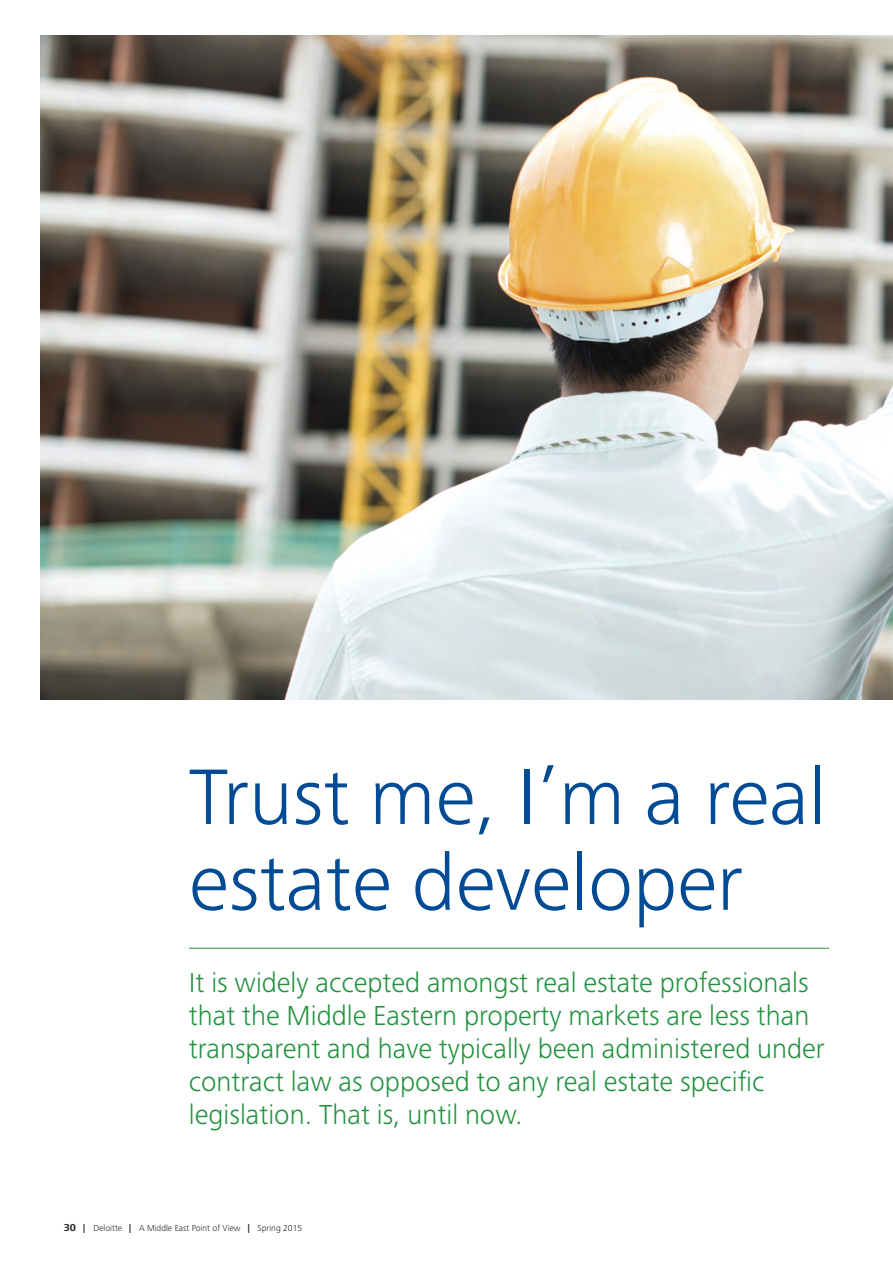
<style>
.page{position:relative;width:893px;height:1263px;background:#fff}
.page>*{position:absolute;margin:0;border:0;box-sizing:border-box;transform-origin:0 0}
.t1{font:300 81.45px/85.8px "Frutiger Next Pro";color:#014a94}
.t2{font:300 28.5px/33px "Frutiger Next Pro";color:#1f913e}
.t3{font:300 9px "Frutiger Next Pro";color:#231f20}
.s1{font-weight:700;font-size:10.5px}
.s2{font-weight:700}
</style>
<div class="page">
<img style="left:41px;top:36px;width:852px;height:664px">
<hr style="left:189px;top:948px;width:640px;height:1px;background:#1f913e">
<h1 class="t1" style="left:189px;top:763px;width:639px">Trust me, I’m a real estate developer</h1>
<p class="t2" style="left:189px;top:969px;width:637px">It is widely accepted amongst real estate professionals that the Middle Eastern property markets are less than transparent and have typically been administered under contract law as opposed to any real estate specific legislation. That is, until now.</p>
<p class="t3" style="left:64px;top:1225px;width:240px"><span class="s1">30</span> <span class="s2">|</span> Deloitte <span class="s2">|</span> A Middle East Point of View <span class="s2">|</span> Spring 2015</p>
</div>
